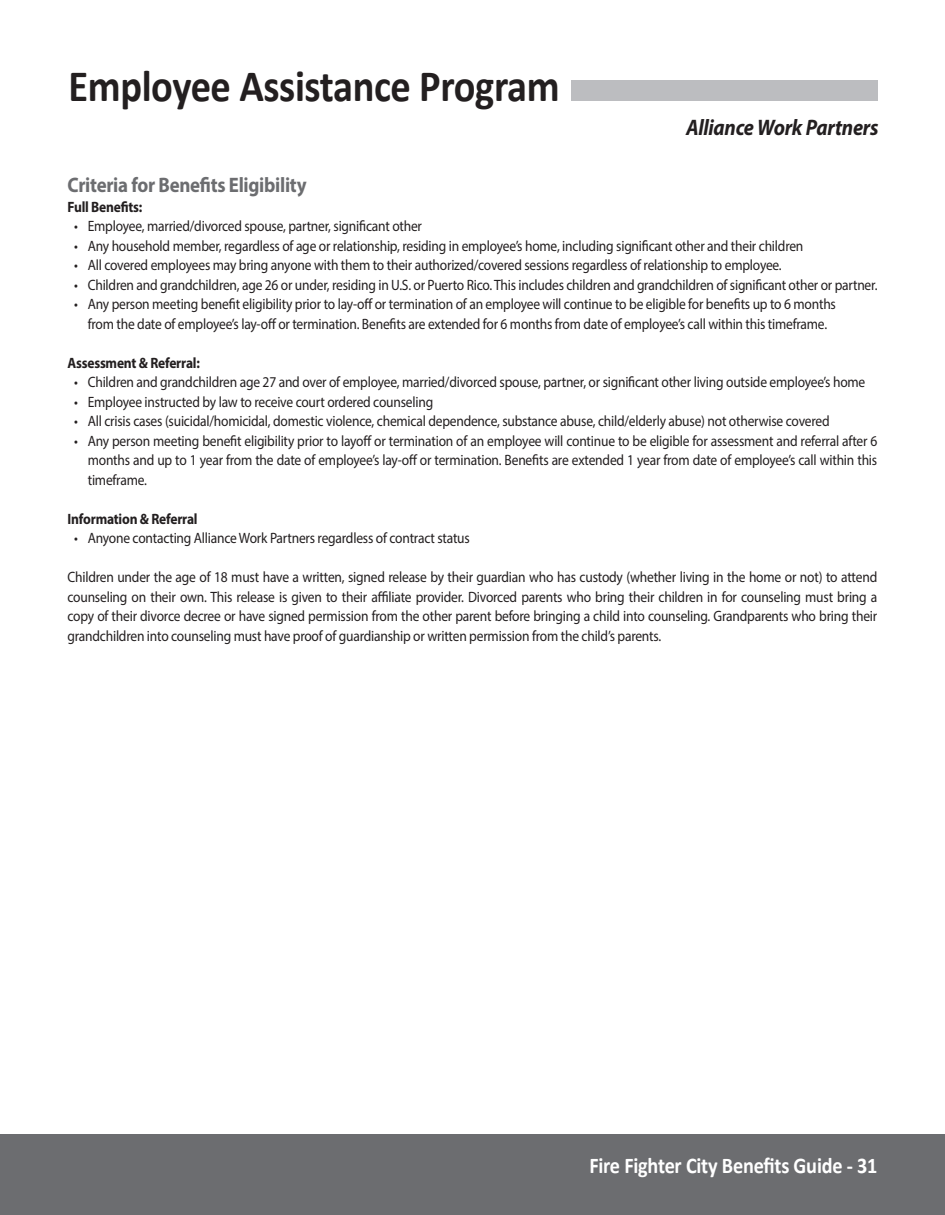
<style>
.page{position:relative;width:945px;height:1215px;background:#fff}
.page>*{position:absolute;margin:0;border:0;box-sizing:border-box;transform-origin:0 0}
.t1{font:700 45px "Calibri";letter-spacing:-.01em;color:#231f20;scale:.9 1}
.t2{font:700 22.5px "Calibri";letter-spacing:-.01em;color:#fff;scale:.9 1}
.t3{font:italic 700 22.5px "Myriad Pro";letter-spacing:-.015em;color:#231f20;scale:.9 1}
.t4{font:700 21px "Myriad Pro";letter-spacing:-.015em;color:#6c6d70;scale:.9 1}
.t5{font:15px/19.5px "Myriad Pro";letter-spacing:-.015em;color:#231f20;text-align:justify;scale:.9 1}
.t6{font:700 15px "Myriad Pro";letter-spacing:-.015em;color:#231f20;scale:.9 1}
</style>
<div class="page">
<div style="left:0;top:1134px;width:945px;height:81px;background:#6c6d70"></div>
<div style="left:571px;top:80px;width:306px;height:21px;background:#bcbdc0"></div>
<h1 class="t1" style="left:68px;top:58px;width:547px">Employee Assistance Program</h1>
<h2 class="t3" style="left:686px;top:113px;width:215px">Alliance Work Partners</h2>
<h3 class="t4" style="left:68px;top:172px;width:267px">Criteria for Benefits Eligibility</h3>
<p class="t6" style="left:68px;top:197px;width:85px">Full Benefits:</p>
<p class="t5" style="left:74px;top:216px;width:388px">• Employee, married/divorced spouse, partner, significant other</p>
<p class="t5" style="left:74px;top:236px;width:812px">• Any household member, regardless of age or relationship, residing in employee’s home, including significant other and their children</p>
<p class="t5" style="left:74px;top:255px;width:788px">• All covered employees may bring anyone with them to their authorized/covered sessions regardless of relationship to employee.</p>
<p class="t5" style="left:74px;top:275px;width:894px">• Children and grandchildren, age 26 or under, residing in U.S. or Puerto Rico. This includes children and grandchildren of significant other or partner.</p>
<p class="t5" style="left:74px;top:294px;width:848px;text-align:center">• Any person meeting benefit eligibility prior to lay-off or termination of an employee will continue to be eligible for benefits up to 6 months from the date of employee’s lay-off or termination. Benefits are extended for 6 months from date of employee’s call within this timeframe.</p>
<p class="t6" style="left:68px;top:353px;width:149px">Assessment &amp; Referral:</p>
<p class="t5" style="left:74px;top:372px;width:881px">• Children and grandchildren age 27 and over of employee, married/divorced spouse, partner, or significant other living outside employee’s home</p>
<p class="t5" style="left:74px;top:392px;width:400px">• Employee instructed by law to receive court ordered counseling</p>
<p class="t5" style="left:74px;top:411px;width:841px">• All crisis cases (suicidal/homicidal, domestic violence, chemical dependence, substance abuse, child/elderly abuse) not otherwise covered</p>
<p class="t5" style="left:88px;top:431px;width:879px;text-indent:-14px">• Any person meeting benefit eligibility prior to layoff or termination of an employee will continue to be eligible for assessment and referral after 6 months and up to 1 year from the date of employee’s lay-off or termination. Benefits are extended 1 year from date of employee’s call within this timeframe.</p>
<p class="t6" style="left:68px;top:509px;width:146px">Information &amp; Referral</p>
<p class="t5" style="left:74px;top:528px;width:441px">• Anyone contacting Alliance Work Partners regardless of contract status</p>
<p class="t5" style="left:68px;top:567px;width:901px">Children under the age of 18 must have a written, signed release by their guardian who has custody (whether living in the home or not) to attend counseling on their own. This release is given to their affiliate provider. Divorced parents who bring their children in for counseling must bring a copy of their divorce decree or have signed permission from the other parent before bringing a child into counseling. Grandparents who bring their grandchildren into counseling must have proof of guardianship or written permission from the child’s parents.</p>
<h2 class="t2" style="left:589px;top:1151px;width:322px">Fire Fighter City Benefits Guide - 31</h2>
</div>
